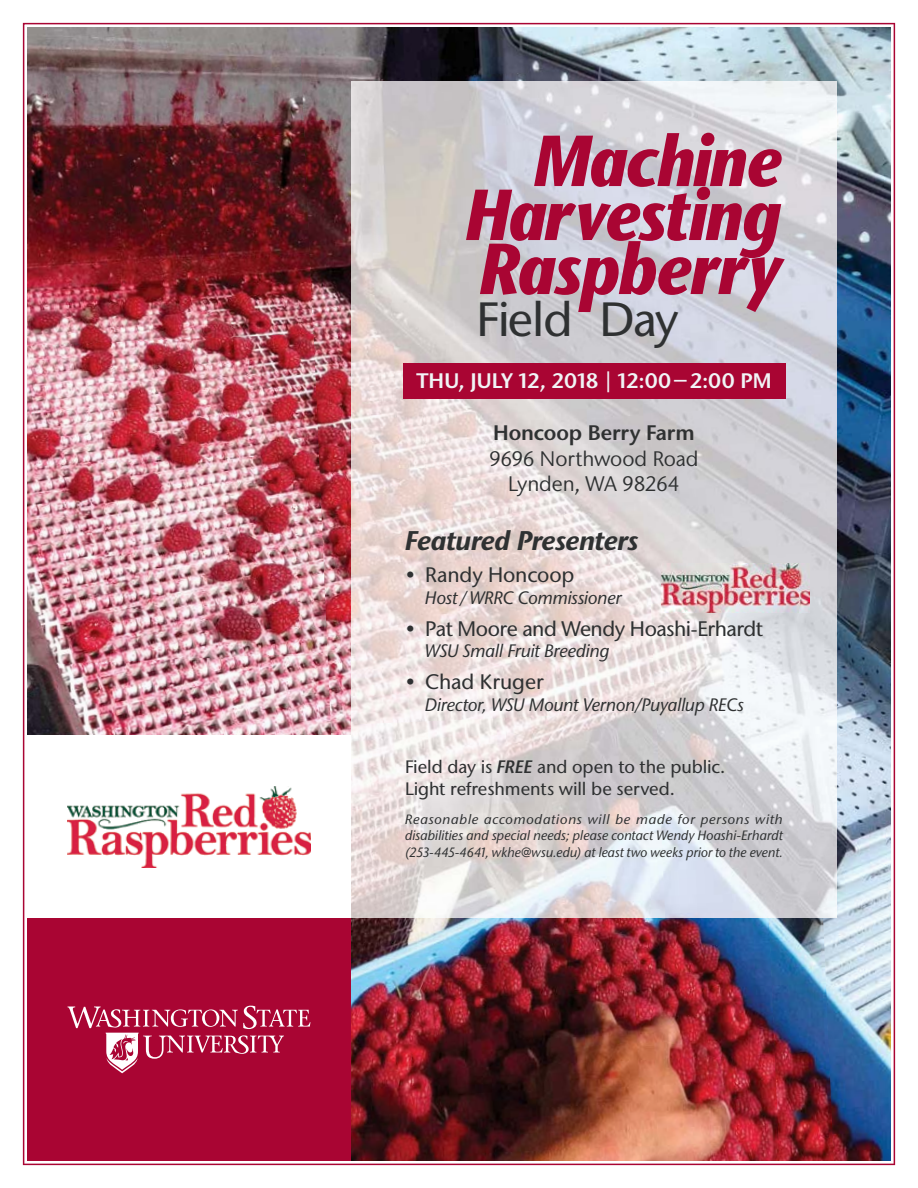
<style>
.page{position:relative;width:918px;height:1188px;background:#fff}
.page>*{position:absolute;margin:0;border:0;box-sizing:border-box;transform-origin:0 0}
.t1{font:italic 800 condensed 72px/54px "Stone Sans IIITC Std";letter-spacing:-.025em;color:#a90533;text-align:justify}
.t2{font:500 48px "Stone Sans IIITC Std";letter-spacing:-.03em;color:#2f3132}
.t3{font:italic 700 27px "Stone Sans IIITC Std";letter-spacing:-.015em;color:#2f3132}
.t4{font:500 21px "Stone Sans IIITC Std";letter-spacing:-.02em;color:#2f3132}
.t5{font:21px/25.2px "Stone Sans IIITC Std";letter-spacing:-.01em;color:#2f3132;text-align:center}
.t6{font:600 21px "Stone Sans IIITC Std";letter-spacing:-.01em;color:#f1f4f6}
.t7{font:600 21px "Stone Sans IIITC Std";letter-spacing:-.005em;color:#2f3132}
.t8{font:italic 500 18px "Stone Sans IIITC Std";letter-spacing:-.01em;color:#2f3132}
.t9{font:500 18px/21.6px "Stone Sans IIITC Std";letter-spacing:-.005em;color:#2f3132}
.t10{font:italic 500 13.5px/16.2px "Stone Sans IIITC Std";color:#2f3132;text-align:justify;scale:1.05 1}
.s1{font-weight:600;font-style:italic}
</style>
<div class="page">
<img style="left:23px;top:23px;width:872px;height:1142px">
<div style="left:27px;top:918px;width:324px;height:243px;background:#a90533"></div>
<img style="left:351px;top:81px;width:277px;height:309px">
<img style="left:628px;top:81px;width:209px;height:515px">
<img style="left:351px;top:390px;width:305px;height:321px">
<img style="left:651px;top:596px;width:186px;height:322px">
<img style="left:351px;top:711px;width:314px;height:207px">
<div style="left:403px;top:364px;width:382px;height:35px;background:#a90533"></div>
<img style="left:662px;top:563px;width:148px;height:50px">
<svg style="left:68px;top:1006px;width:242px;height:67px"></svg>
<div style="left:27px;top:736px;width:324px;height:182px;background:#fff"></div>
<img style="left:68px;top:786px;width:242px;height:81px">
<h1 class="t1" style="left:466px;top:132px;width:319px;text-indent:68px">Machine Harvesting Raspberry</h1>
<h2 class="t2" style="left:477px;top:290px;width:204px">Field Day</h2>
<h3 class="t6" style="left:416px;top:368px;width:357px">THU, JULY 12, 2018 | 12:00 – 2:00 PM</h3>
<h3 class="t7" style="left:493px;top:420px;width:203px">Honcoop Berry Farm</h3>
<h3 class="t5" style="left:489px;top:446px;width:211px">9696 Northwood Road<br>Lynden, WA 98264</h3>
<h3 class="t3" style="left:405px;top:524px;width:235px">Featured Presenters</h3>
<h3 class="t4" style="left:405px;top:562px;width:171px">• Randy Honcoop</h3>
<h3 class="t8" style="left:425px;top:586px;width:198px">Host / WRRC Commissioner</h3>
<h3 class="t4" style="left:405px;top:616px;width:360px">• Pat Moore and Wendy Hoashi-Erhardt</h3>
<h3 class="t8" style="left:425px;top:640px;width:186px">WSU Small Fruit Breeding</h3>
<h3 class="t4" style="left:405px;top:669px;width:140px">• Chad Kruger</h3>
<h3 class="t8" style="left:425px;top:693px;width:320px">Director, WSU Mount Vernon/Puyallup RECs</h3>
<h3 class="t9" style="left:405px;top:756px;width:322px">Field day is <span class="s1">FREE</span> and open to the public.<br>Light refreshments will be served.</h3>
<p class="t10" style="left:405px;top:811px;width:362px">Reasonable accomodations will be made for persons with disabilities and special needs; please contact Wendy Hoashi-Erhardt (253-445-4641, wkhe@wsu.edu) at least two weeks prior to the event.</p>
</div>
